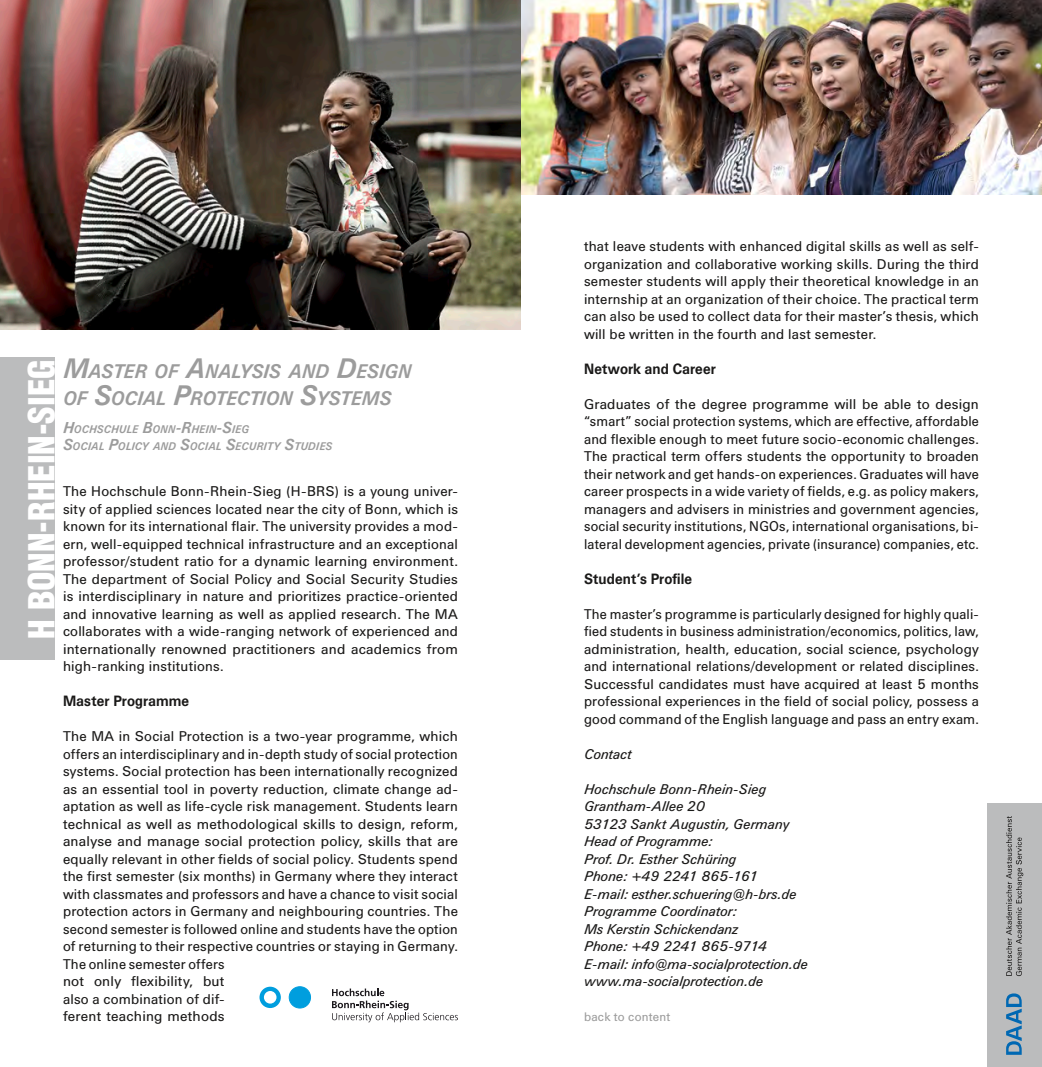
<style>
.page{position:relative;width:1042px;height:1067px;background:#fff}
.page>*{position:absolute;margin:0;border:0;box-sizing:border-box;transform-origin:0 0}
.t1{font:900 condensed 35px "Helvetica LT Std";color:#fff}
.t2{font:italic 700 19.6px/27.1px "Univers BQ";letter-spacing:-.005em;color:#9c9c9c;scale:.92 1}
.t3{font:700 14.7px "Univers BQ";letter-spacing:.01em;color:#1a1918;scale:.92 1}
.t4{font:14px/17.5px "Univers BQ";letter-spacing:.01em;color:#1a1918;text-align:justify}
.t5{font:italic 14px/17.5px "Univers BQ";letter-spacing:.005em;color:#1a1918}
.t6{font:12.25px "Univers BQ";letter-spacing:.015em;color:#9c9c9c}
.t7{font:italic 700 11.03px/17.5px "Univers BQ";letter-spacing:.015em;color:#9c9c9c;scale:.92 1}
.s1{font-size:28px}
.s2{font-size:15.75px}
</style>
<div class="page">
<div style="left:0;top:357px;width:55px;height:302px;background:#bbbcbd"></div>
<img style="left:0;top:0;width:521px;height:329px">
<div style="left:289px;top:986px;width:21px;height:22px;background:#009ede;border-radius:50%"></div>
<div style="left:289px;top:986px;width:22px;height:22px;border:1px solid #009ede;border-radius:50%"></div>
<svg style="left:332px;top:988px;width:126px;height:34px"></svg>
<svg style="left:259px;top:986px;width:22px;height:22px"></svg>
<img style="left:521px;top:0;width:521px;height:195px">
<div style="left:987px;top:804px;width:55px;height:263px;background:#bbbcbd"></div>
<svg style="left:1006px;top:816px;width:17px;height:160px"></svg>
<svg style="left:1006px;top:993px;width:15px;height:61px"></svg>
<h2 class="t2" style="left:63px;top:358px;width:380px"><span class="s1">M</span>ASTER OF <span class="s1">A</span>NALYSIS AND <span class="s1">D</span>ESIGN<br>OF <span class="s1">S</span>OCIAL <span class="s1">P</span>ROTECTION <span class="s1">S</span>YSTEMS</h2>
<p class="t7" style="left:63px;top:420px;width:294px"><span class="s2">H</span>OCHS CHULE <span class="s2">B</span>ONN<span class="s2">-R</span>HEIN<span class="s2">-S</span>IEG<br><span class="s2">S</span>OCIAL <span class="s2">P</span>OLICY AND <span class="s2">S</span>OCIAL <span class="s2">S</span>ECURITY <span class="s2">S</span>TUDIES</p>
<p class="t4" style="left:63px;top:483px;width:396px">The Hochschule Bonn-Rhein-Sieg (H-BRS) is a young univer&shy;sity of applied sciences located near the city of Bonn, which is known for its international flair. The university provides a mod&shy;ern, well-equipped technical infrastructure and an exceptional professor/student ratio for a dynamic learning environment.<br>The department of Social Policy and Social Security Studies is interdisciplinary in nature and prioritizes practice-oriented and innovative learning as well as applied research. The MA collaborates with a wide-ranging network of experienced and internationally renowned practitioners and academics from high-ranking institutions.</p>
<p class="t3" style="left:63px;top:692px;width:139px">Master Programme</p>
<p class="t4" style="left:63px;top:728px;width:396px;text-align:left">The MA in Social Protection is a two-year programme, which offers an interdisciplinary and in-depth study of social protection systems. Social protection has been internationally recognized as an essential tool in poverty reduction, climate change ad&shy;aptation as well as life-cycle risk management. Students learn technical as well as methodological skills to design, reform, analyse and manage social protection policy, skills that are equally relevant in other fields of social policy. Students spend the first semester (six months) in Germany where they interact with classmates and professors and have a chance to visit social protection actors in Germany and neighbouring countries. The second semester is followed online and students have the option of returning to their respective countries or staying in Germany.<br>The online semester offers<br>not only flexibility, but<br>also a combination of dif-<br>ferent teaching methods</p>
<h1 class="t1" style="left:20px;top:638px;width:281px;rotate:-90deg">H BONN-RHEIN-SIEG</h1>
<p class="t4" style="left:584px;top:238px;width:396px">that leave students with enhanced digital skills as well as self&shy;organization and collaborative working skills. During the third semester students will apply their theoretical knowledge in an internship at an organization of their choice. The practical term can also be used to collect data for their master’s thesis, which will be written in the fourth and last semester.</p>
<p class="t3" style="left:584px;top:360px;width:145px">Network and Career</p>
<p class="t4" style="left:584px;top:395px;width:396px">Graduates of the degree programme will be able to design “smart” social protection systems, which are effective, affordable and flexible enough to meet future socio-economic challenges.<br>The practical term offers students the opportunity to broaden their network and get hands-on experiences. Graduates will have career prospects in a wide variety of fields, e.g. as policy makers, managers and advisers in ministries and government agencies, social security institutions, NGOs, international organisations, bi&shy;lateral development agencies, private (insurance) companies, etc.</p>
<p class="t3" style="left:584px;top:570px;width:119px">Student’s Profile</p>
<p class="t4" style="left:584px;top:605px;width:396px">The master’s programme is particularly designed for highly quali&shy;fied students in business administration/economics, politics, law, administration, health, education, social science, psychology and international relations/development or related disciplines.<br>Successful candidates must have acquired at least 5 months professional experiences in the field of social policy, possess a good command of the English language and pass an entry exam.</p>
<p class="t5" style="left:584px;top:745px;width:49px">Contact</p>
<p class="t5" style="left:584px;top:780px;width:225px">Hochschule Bonn-Rhein-Sieg<br>Grantham-Allee 20<br>53123 Sankt Augustin, Germany<br>Head of Programme:<br>Prof. Dr. Esther Schüring<br>Phone: +49 2241 865-161<br>E-mail: esther.schuering@h-brs.de<br>Programme Coordinator:<br>Ms Kerstin Schickendanz<br>Phone: +49 2241 865-9714<br>E-mail: info@ma-socialprotection.de www.ma-socialprotection.de</p>
<p class="t6" style="left:584px;top:1009px;width:88px">back to content</p>
</div>
